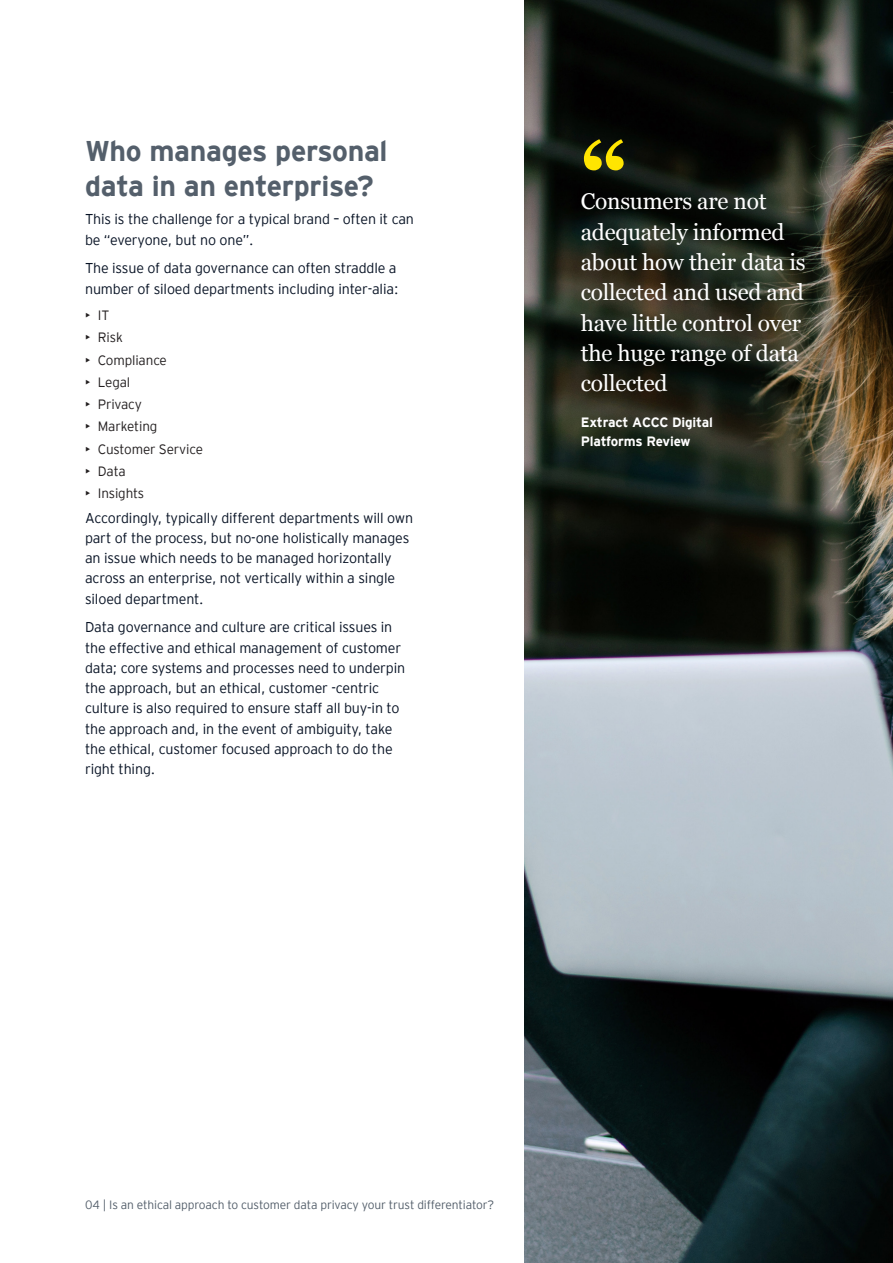
<style>
.page{position:relative;width:893px;height:1263px;background:#fff}
.page>*{position:absolute;margin:0;border:0;box-sizing:border-box;transform-origin:0 0}
.t1{font:700 90.9px "Georgia";color:#ffe501}
.Paragraph_header{font:700 28.5px/34.5px "EY Interstate";letter-spacing:-.01em;color:#545f6b}
.t2{font:22.8px/30.3px "Georgia";letter-spacing:-.01em;color:#fff}
.Paragraph_body{font:300 14.25px/20.2px "EY Interstate";letter-spacing:-.01em;color:#071224}
.t3{font:300 13.5px "EY Interstate";letter-spacing:-.01em;color:#231f20}
.t4{font:700 13.5px/19.5px "EY Interstate";letter-spacing:-.01em;color:#fff}
.t5{font:300 12px "EY Interstate";letter-spacing:-.01em;color:#545f6b}
</style>
<div class="page">
<img style="left:525px;top:0;width:368px;height:1263px">
<p class="Paragraph_header" style="left:85px;top:132px;width:304px">Who manages personal data in an enterprise?</p>
<p class="Paragraph_body" style="left:85px;top:208px;width:330px">This is the challenge for a typical brand – often it can be “everyone, but no one”.</p>
<p class="Paragraph_body" style="left:85px;top:257px;width:315px">The issue of data governance can often straddle a number of siloed departments including inter-alia:</p>
<p class="t3" style="left:85px;top:306px;width:26px">• IT</p>
<p class="t3" style="left:85px;top:328px;width:39px">• Risk</p>
<p class="t3" style="left:85px;top:350px;width:83px">• Compliance</p>
<p class="t3" style="left:85px;top:372px;width:47px">• Legal</p>
<p class="t3" style="left:85px;top:395px;width:58px">• Privacy</p>
<p class="t3" style="left:85px;top:417px;width:74px">• Marketing</p>
<p class="t3" style="left:85px;top:439px;width:119px">• Customer Service</p>
<p class="t3" style="left:85px;top:461px;width:42px">• Data</p>
<p class="t3" style="left:85px;top:484px;width:61px">• Insights</p>
<p class="Paragraph_body" style="left:85px;top:507px;width:330px">Accordingly, typically different departments will own part of the process, but no-one holistically manages an issue which needs to be managed horizontally across an enterprise, not vertically within a single siloed department.</p>
<p class="Paragraph_body" style="left:85px;top:616px;width:322px">Data governance and culture are critical issues in the effective and ethical management of customer data; core systems and processes need to underpin the approach, but an ethical, customer -centric culture is also required to ensure staff all buy-in to the approach and, in the event of ambiguity, take the ethical, customer focused approach to do the right thing.</p>
<p class="t1" style="left:581px;top:107px;width:49px">“</p>
<p class="t2" style="left:581px;top:185px;width:187px">Consumers are not</p>
<p class="t2" style="left:581px;top:216px;width:226px">adequately informed about how their data is collected and used and have little control over the huge range of data collected</p>
<p class="t4" style="left:581px;top:411px;width:134px">Extract ACCC Digital<br>Platforms Review</p>
<p class="t5" style="left:85px;top:1196px;width:411px">04 | Is an ethical approach to customer data privacy your trust differentiator?</p>
</div>
